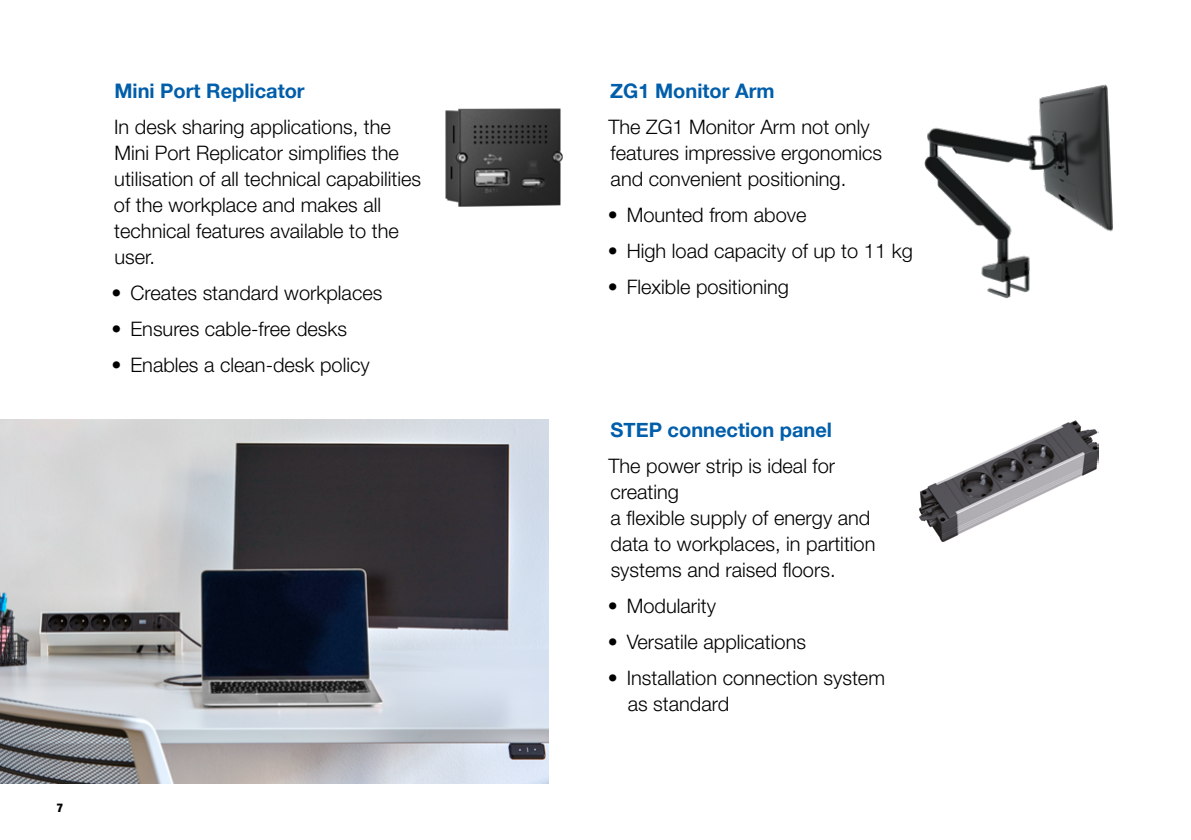
<style>
.page{position:relative;width:1191px;height:840px;background:#fff}
.page>*{position:absolute;margin:0;border:0;box-sizing:border-box;transform-origin:0 0}
.t1{font:300 20px/26px "Helvetica Neue LT Pro";color:#000}
.t2{font:700 20px "Helvetica Neue";color:#005eaa}
.t3{font:900 condensed 12px "Helvetica Neue LT Pro";color:#000}
</style>
<div class="page">
<img style="left:445px;top:108px;width:118px;height:99px">
<img style="left:924px;top:84px;width:189px;height:215px">
<img style="left:0;top:420px;width:548px;height:362px">
<img style="left:920px;top:420px;width:178px;height:121px">
<p class="t2" style="left:114px;top:75px;width:192px">Mini Port Replicator</p>
<p class="t1" style="left:114px;top:114px;width:309px">In desk sharing applications, the<br>Mini Port Replicator simplifies the utilisation of all technical capabilities of the workplace and makes all technical features available to the user.</p>
<p class="t1" style="left:111px;top:280px;width:272px">• Creates standard workplaces</p>
<p class="t1" style="left:111px;top:316px;width:237px">• Ensures cable-free desks</p>
<p class="t1" style="left:111px;top:352px;width:260px">• Enables a clean-desk policy</p>
<p class="t3" style="left:57px;top:799px;width:8px">7</p>
<p class="t2" style="left:610px;top:75px;width:166px">ZG1 Monitor Arm</p>
<p class="t1" style="left:608px;top:114px;width:275px">The ZG1 Monitor Arm not only features impressive ergonomics and convenient positioning.</p>
<p class="t1" style="left:608px;top:202px;width:200px">• Mounted from above</p>
<p class="t1" style="left:608px;top:238px;width:306px">• High load capacity of up to 11 kg</p>
<p class="t1" style="left:608px;top:274px;width:183px">• Flexible positioning</p>
<p class="t2" style="left:610px;top:413px;width:223px">STEP connection panel</p>
<p class="t1" style="left:608px;top:452px;width:269px">The power strip is ideal for creating<br>a flexible supply of energy and data to workplaces, in partition systems and raised floors.</p>
<p class="t1" style="left:608px;top:592px;width:110px">• Modularity</p>
<p class="t1" style="left:608px;top:628px;width:200px">• Versatile applications</p>
<p class="t1" style="left:627px;top:664px;width:259px;text-indent:-20px">• Installation connection system as standard</p>
</div>
